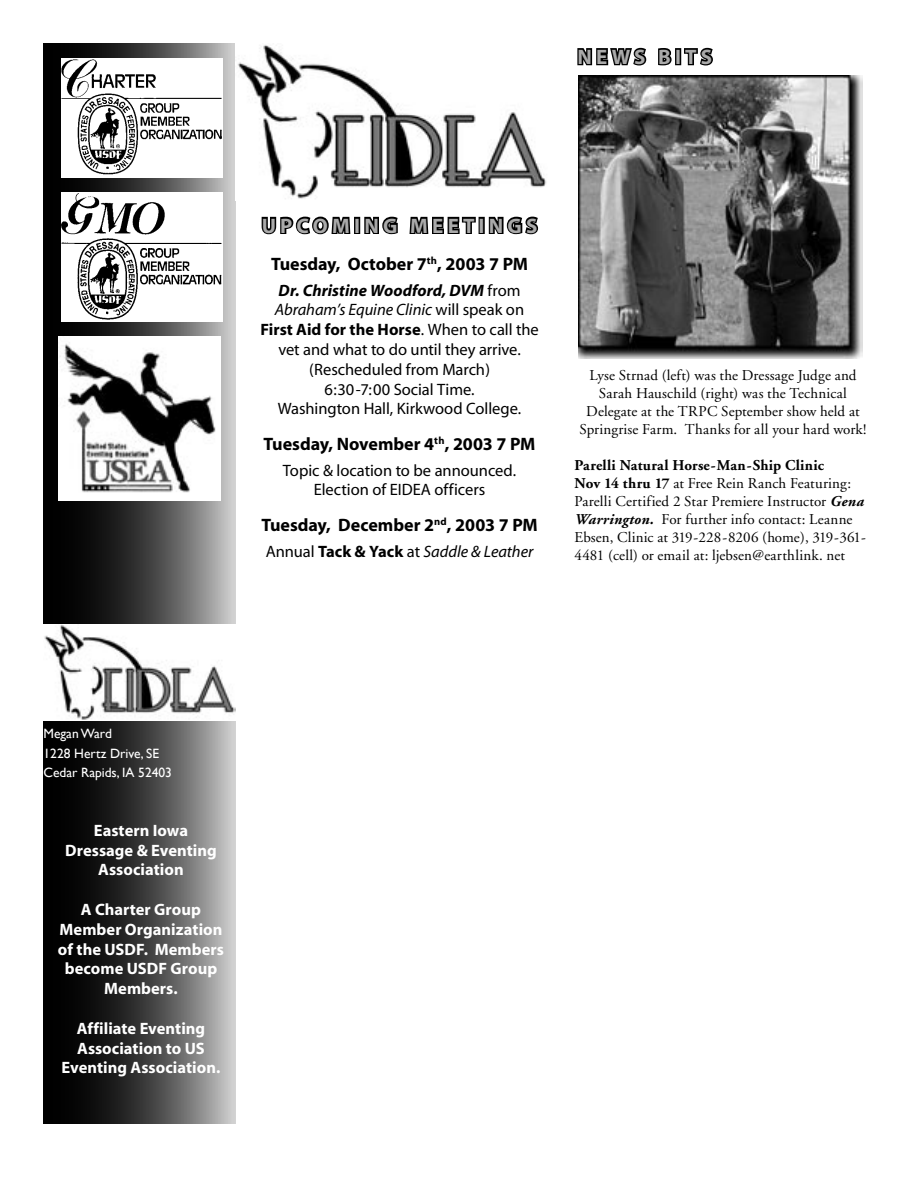
<style>
.page{position:relative;width:918px;height:1188px;background:#fff}
.page>*{position:absolute;margin:0;border:0;box-sizing:border-box;transform-origin:0 0}
.t1{font:700 21px "Myriad";letter-spacing:.2em;color:#aaa}
.t2{font:700 18px "Myriad";color:#000}
.t3{font:16.5px/19.8px "Myriad";color:#000;text-align:center}
.t4{font:700 16.5px/19.8px "Myriad";color:#fff;text-align:center}
.t5{font:italic 16.5px "Myriad";letter-spacing:-.005em;color:#000}
.t6{font:15px/18px "Adobe Garamond";letter-spacing:.01em;color:#000;text-align:center}
.t7{font:13.5px/19.5px "Gill Sans";color:#fff}
.s1{font-weight:700;font-style:italic}
.s2{font-style:italic}
.s3{font-weight:700}
.s4{font-style:normal}
.s5{font-weight:700;font-style:normal}
</style>
<div class="page">
<svg style="left:44px;top:44px;width:192px;height:1080px;background:#4c4c4c"></svg>
<svg style="left:261px;top:216px;width:90px;height:19px"></svg>
<div style="left:354px;top:217px;width:6px;height:17px;border:3px solid #000"></div>
<svg style="left:364px;top:216px;width:34px;height:19px"></svg>
<svg style="left:409px;top:216px;width:67px;height:18px"></svg>
<div style="left:479px;top:217px;width:6px;height:17px;border:3px solid #000"></div>
<svg style="left:488px;top:216px;width:51px;height:19px"></svg>
<div style="left:61px;top:59px;width:162px;height:119px;background:#fff"></div>
<img style="left:61px;top:58px;width:162px;height:117px">
<div style="left:61px;top:192px;width:162px;height:130px;background:#fff"></div>
<img style="left:61px;top:193px;width:161px;height:126px">
<img style="left:58px;top:337px;width:162px;height:164px">
<img style="left:238px;top:45px;width:309px;height:154px">
<img style="left:44px;top:624px;width:192px;height:97px">
<img style="left:579px;top:75px;width:283px;height:284px">
<svg style="left:577px;top:47px;width:71px;height:59px"></svg>
<svg style="left:658px;top:48px;width:14px;height:18px"></svg>
<div style="left:675px;top:48px;width:6px;height:17px;border:3px solid #000"></div>
<svg style="left:684px;top:47px;width:29px;height:19px"></svg>
<h1 class="t1" style="left:577px;top:46px;width:136px">NEWS BITS</h1>
<h1 class="t1" style="left:262px;top:215px;width:277px">UPCOMING MEETINGS</h1>
<p class="t2" style="left:271px;top:255px;width:258px">Tuesday, October 7<sup>th</sup>, 2003 7 PM</p>
<p class="t3" style="left:260px;top:281px;width:280px"><span class="s1">Dr. Christine Woodford, DVM</span> from <span class="s2">Abraham’s Equine Clinic</span> will speak on <span class="s3">First Aid for the Horse</span>. When to call the vet and what to do until they arrive. (Rescheduled from March)<br>6:30-7:00 Social Time.<br>Washington Hall, Kirkwood College.</p>
<p class="t2" style="left:264px;top:435px;width:273px">Tuesday, November 4<sup>th</sup>, 2003 7 PM</p>
<p class="t3" style="left:283px;top:461px;width:235px">Topic &amp; location to be announced.<br>Election of EIDEA officers</p>
<p class="t2" style="left:261px;top:516px;width:278px">Tuesday, December 2<sup>nd</sup>, 2003 7 PM</p>
<p class="t5" style="left:266px;top:543px;width:269px"><span class="s4">Annual</span> <span class="s5">Tack &amp; Yack</span> <span class="s4">at</span> Saddle &amp; Leather</p>
<p class="t6" style="left:579px;top:366px;width:289px">Lyse Strnad (left) was the Dressage Judge and Sarah Hauschild (right) was the Technical Delegate at the TRPC September show held at Springrise Farm. Thanks for all your hard work!</p>
<p class="t6" style="left:574px;top:456px;width:293px;text-align:left"><span class="s3">Parelli Natural Horse-Man-Ship Clinic<br>Nov 14 thru 17</span> at Free Rein Ranch Featuring:<br>Parelli Certified 2 Star Premiere Instructor <span class="s1">Gena Warrington.</span> For further info contact: Leanne Ebsen, Clinic at 319-228-8206 (home), 319-361- 4481 (cell) or email at: ljebsen@earthlink. net</p>
<p class="t7" style="left:44px;top:724px;width:130px">Megan Ward<br>1228 Hertz Drive, SE<br>Cedar Rapids, IA 52403</p>
<p class="t4" style="left:65px;top:821px;width:153px">Eastern Iowa<br>Dressage &amp; Eventing<br>Association</p>
<p class="t4" style="left:58px;top:900px;width:168px">A Charter Group<br>Member Organization of the USDF. Members become USDF Group<br>Members.</p>
<p class="t4" style="left:62px;top:1019px;width:160px">Affiliate Eventing<br>Association to US<br>Eventing Association.</p>
</div>
